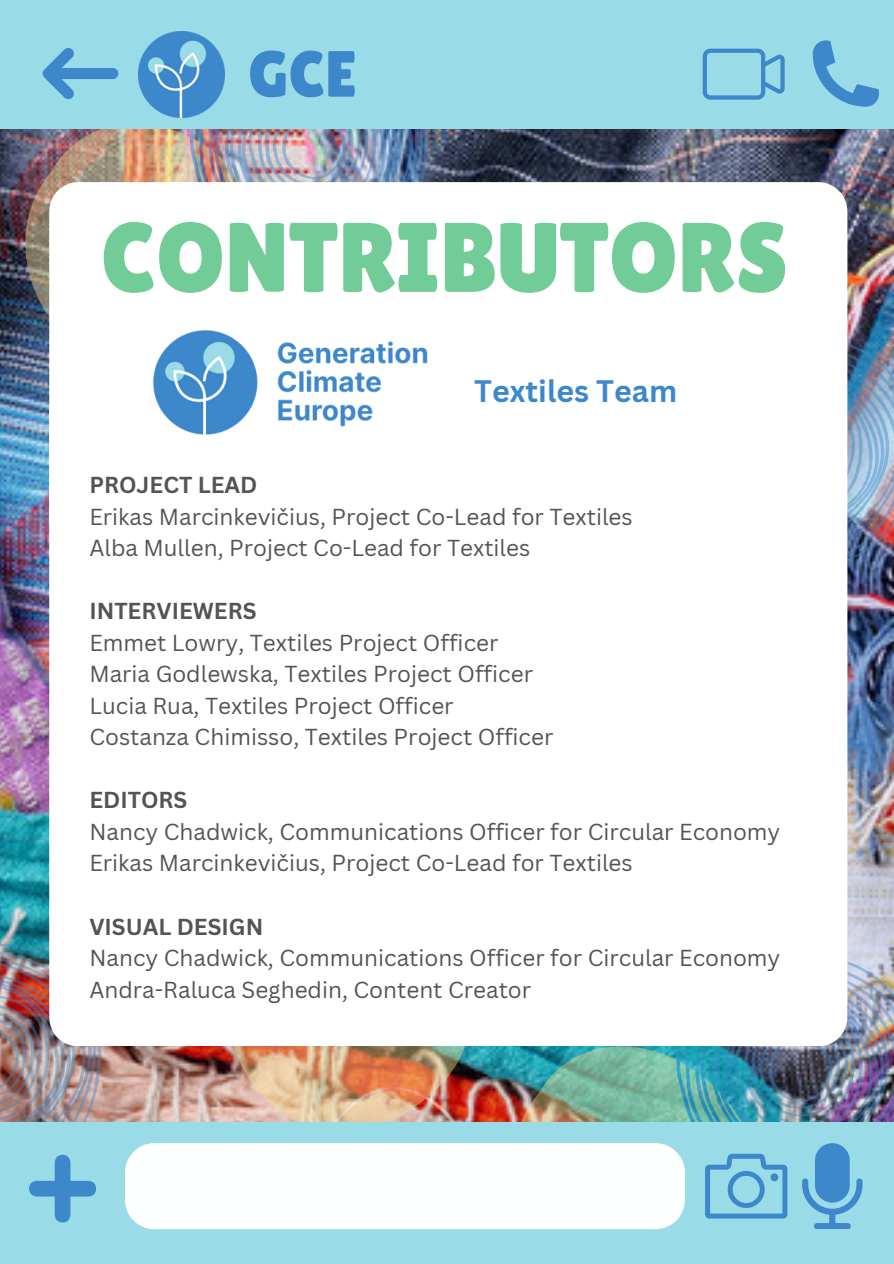
<style>
.page{position:relative;width:894px;height:1264px;background:#fff}
.page>*{position:absolute;margin:0;border:0;box-sizing:border-box;transform-origin:0 0}
.t1{font:98.55px "Lilita One";color:#71cc98}
.t2{font:64.95px "Lilita One";color:#3d87cb}
.t3{font:700 30.3px "Canva Sans";color:#3d87cb}
.t4{font:22.5px "Canva Sans";color:#545454}
.t5{font:700 22.5px "Canva Sans";color:#545454}
</style>
<div class="page">
<img style="left:0;top:129px;width:893px;height:993px">
<img style="left:190px;top:1045px;width:131px;height:77px">
<img style="left:0;top:129px;width:189px;height:288px">
<img style="left:208px;top:129px;width:214px;height:53px">
<img style="left:847px;top:685px;width:46px;height:92px">
<img style="left:847px;top:341px;width:46px;height:216px">
<div style="left:49px;top:182px;width:798px;height:863px;background:#fff;border-radius:29px"></div>
<div style="left:0;top:1122px;width:893px;height:141px;background:#9adbe8"></div>
<div style="left:125px;top:1143px;width:559px;height:86px;background:#feffff;border-radius:29px"></div>
<img style="left:0;top:943px;width:101px;height:279px">
<img style="left:321px;top:802px;width:572px;height:428px">
<div style="left:0;top:0;width:893px;height:129px;background:#9adbe8"></div>
<img style="left:138px;top:32px;width:86px;height:85px">
<svg style="left:702px;top:49px;width:82px;height:50px"></svg>
<svg style="left:812px;top:40px;width:66px;height:67px"></svg>
<svg style="left:0;top:48px;width:118px;height:98px"></svg>
<img style="left:152px;top:330px;width:276px;height:105px">
<p class="t2" style="left:248px;top:37px;width:110px">GCE</p>
<h2 class="t1" style="left:101px;top:201px;width:688px">CONTRIBUTORS</h2>
<p class="t3" style="left:474px;top:369px;width:204px">Textiles Team</p>
<p class="t5" style="left:89px;top:469px;width:169px">PROJECT LEAD</p>
<p class="t4" style="left:89px;top:501px;width:544px">Erikas Marcinkevičius, Project Co-Lead for Textiles</p>
<h1 class="t4" style="left:89px;top:532px;width:442px">Alba Mullen, Project Co-Lead for Textiles</h1>
<p class="t5" style="left:89px;top:595px;width:169px">INTERVIEWERS</p>
<h3 class="t4" style="left:89px;top:627px;width:410px">Emmet Lowry, Textiles Project Officer</h3>
<p class="t4" style="left:89px;top:658px;width:445px">Maria Godlewska, Textiles Project Officer</p>
<p class="t4" style="left:89px;top:690px;width:366px">Lucia Rua, Textiles Project Officer</p>
<p class="t4" style="left:89px;top:721px;width:465px">Costanza Chimisso, Textiles Project Officer</p>
<p class="t5" style="left:89px;top:784px;width:99px">EDITORS</p>
<p class="t4" style="left:89px;top:816px;width:692px">Nancy Chadwick, Communications Officer for Circular Economy</p>
<p class="t4" style="left:89px;top:847px;width:544px">Erikas Marcinkevičius, Project Co-Lead for Textiles</p>
<p class="t5" style="left:89px;top:910px;width:175px">VISUAL DESIGN</p>
<p class="t4" style="left:89px;top:942px;width:692px">Nancy Chadwick, Communications Officer for Circular Economy</p>
<p class="t4" style="left:89px;top:973px;width:443px">Andra-Raluca Seghedin, Content Creator</p>
</div>
